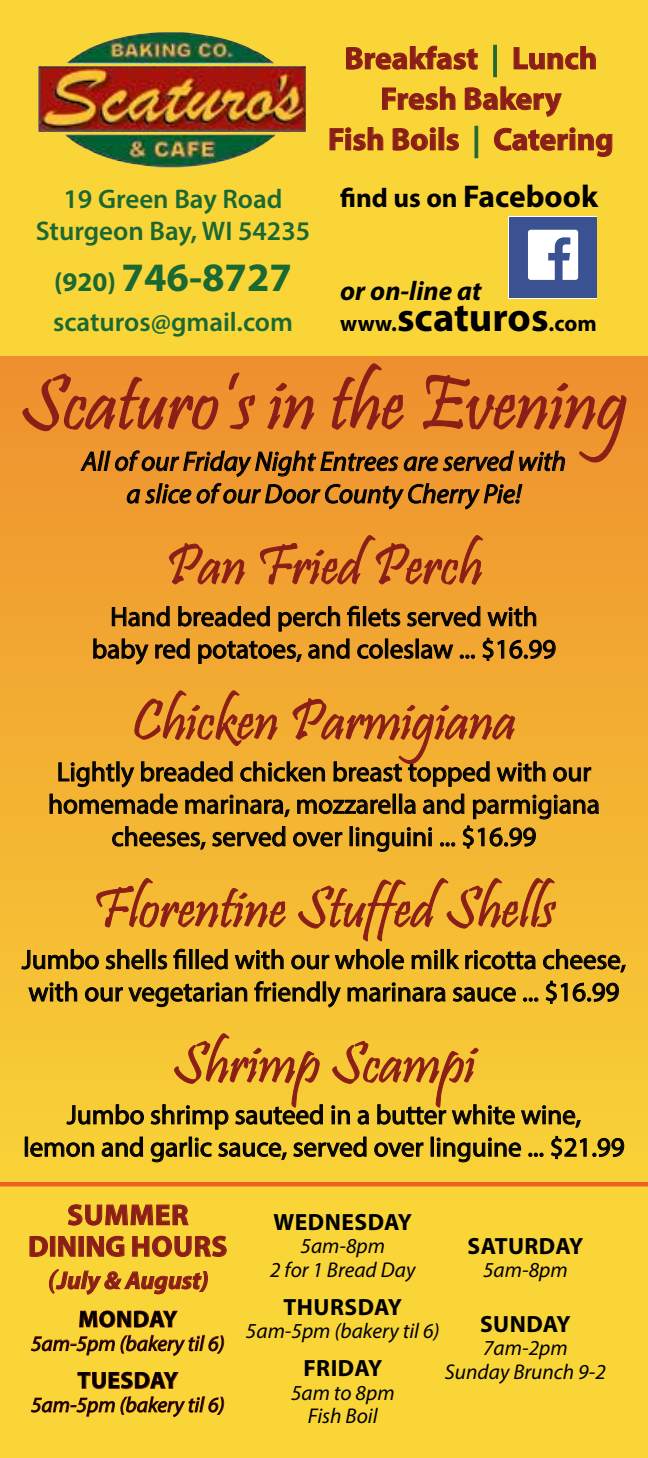
<style>
.page{position:relative;width:648px;height:1458px;background:#fad538}
.page>*{position:absolute;margin:0;border:0;box-sizing:border-box;transform-origin:0 0}
.t1{font:78.75px "Pristina";color:#8b1f17}
.t2{font:58.5px "Pristina";color:#8b1f17}
.t3{font:700 40.5px "Myriad Pro";color:#1b6833}
.t4{font:700 31.5px/40.5px "Myriad Pro";color:#8b1f17;text-align:center}
.t5{font:700 29.25px/31.5px "Myriad Pro";letter-spacing:.02em;color:#8b1f17;text-align:center}
.t6{font:27px/32.4px "Myriad Pro";color:#000;text-align:center}
.t7{font:27px/32.4px "Myriad Pro";color:#020202;text-align:center}
.t8{font:italic 27px/32.4px "Myriad Pro";color:#000;text-align:center}
.t9{font:600 27px/32.4px "Myriad Pro";color:#1b6833;text-align:center}
.t10{font:700 27px "Myriad Pro";color:#000}
.t11{font:italic 700 27px "Myriad Pro";color:#000}
.t12{font:italic 700 24.75px "Myriad Pro";color:#8b1f17}
.t13{font:700 23.62px "Myriad Pro";letter-spacing:.02em;color:#000}
.t14{font:700 22.5px "Myriad Pro";letter-spacing:.01em;color:#000}
.t15{font:italic 21.38px/23.6px "Myriad Pro";color:#000;text-align:center}
.s1{font-size:27px}
.s2{font-family:"Minion Pro";color:#1b6833}
.s3{font-size:31.5px}
.s4{font-size:40.5px}
.s5{font-family:"Minion Pro";font-size:27px}
</style>
<div class="page">
<div style="left:0;top:357px;width:648px;height:844px;background:linear-gradient(to bottom,#ee8f2f,#f7d237)"></div>
<img style="left:38px;top:32px;width:268px;height:136px">
<svg style="left:346px;top:45px;width:132px;height:25px"></svg>
<svg style="left:513px;top:46px;width:83px;height:24px"></svg>
<svg style="left:382px;top:86px;width:74px;height:25px"></svg>
<svg style="left:464px;top:86px;width:98px;height:31px"></svg>
<svg style="left:329px;top:127px;width:55px;height:24px"></svg>
<svg style="left:392px;top:127px;width:43px;height:24px"></svg>
<div style="left:439px;top:128px;width:5px;height:22px;border:1px solid #8b1f17"></div>
<svg style="left:446px;top:133px;width:13px;height:18px"></svg>
<div style="left:475px;top:126px;width:3px;height:32px;border:1px solid #1b6833"></div>
<svg style="left:494px;top:127px;width:119px;height:30px"></svg>
<svg style="left:22px;top:356px;width:605px;height:154px;background:#de882b"></svg>
<svg style="left:515px;top:484px;width:8px;height:20px"></svg>
<svg style="left:168px;top:542px;width:77px;height:43px;background:#e08a2c"></svg>
<svg style="left:259px;top:534px;width:225px;height:51px;background:#e28d2d"></svg>
<svg style="left:111px;top:605px;width:59px;height:22px"></svg>
<svg style="left:178px;top:605px;width:93px;height:22px;background:#b07824"></svg>
<svg style="left:278px;top:605px;width:63px;height:27px;background:#bf8227"></svg>
<svg style="left:347px;top:605px;width:14px;height:22px"></svg>
<div style="left:363px;top:607px;width:3px;height:19px;border:1px solid #000"></div>
<svg style="left:368px;top:608px;width:33px;height:19px"></svg>
<svg style="left:407px;top:605px;width:74px;height:22px;background:#b57b25"></svg>
<svg style="left:487px;top:605px;width:50px;height:22px"></svg>
<svg style="left:93px;top:638px;width:56px;height:27px;background:#bc8226"></svg>
<svg style="left:155px;top:638px;width:35px;height:22px"></svg>
<svg style="left:198px;top:640px;width:104px;height:25px;background:#bc8226"></svg>
<svg style="left:308px;top:638px;width:42px;height:22px"></svg>
<svg style="left:357px;top:644px;width:27px;height:16px"></svg>
<div style="left:385px;top:639px;width:3px;height:19px;border:1px solid #000"></div>
<svg style="left:390px;top:639px;width:64px;height:21px"></svg>
<svg style="left:460px;top:655px;width:15px;height:3px"></svg>
<svg style="left:482px;top:637px;width:74px;height:25px;background:#bd8226"></svg>
<svg style="left:49px;top:690px;width:550px;height:163px;background:#d69a2c"></svg>
<svg style="left:95px;top:877px;width:191px;height:51px;background:#e6a52f"></svg>
<svg style="left:297px;top:877px;width:260px;height:65px;background:#e8a830"></svg>
<svg style="left:21px;top:948px;width:124px;height:22px;background:#bf9429"></svg>
<div style="left:146px;top:949px;width:3px;height:20px;border:1px solid #000"></div>
<svg style="left:157px;top:948px;width:30px;height:22px"></svg>
<svg style="left:200px;top:948px;width:28px;height:22px"></svg>
<svg style="left:234px;top:948px;width:50px;height:22px"></svg>
<svg style="left:291px;top:948px;width:94px;height:22px;background:#c19629"></svg>
<svg style="left:391px;top:954px;width:14px;height:16px"></svg>
<svg style="left:411px;top:950px;width:26px;height:20px"></svg>
<svg style="left:446px;top:948px;width:90px;height:22px;background:#bb9128"></svg>
<svg style="left:542px;top:948px;width:84px;height:25px;background:#c29729"></svg>
<svg style="left:28px;top:981px;width:50px;height:21px"></svg>
<svg style="left:84px;top:983px;width:164px;height:25px;background:#c29a2a"></svg>
<svg style="left:254px;top:980px;width:67px;height:22px"></svg>
<div style="left:323px;top:982px;width:3px;height:19px;border:1px solid #000"></div>
<svg style="left:327px;top:987px;width:14px;height:21px"></svg>
<svg style="left:347px;top:983px;width:99px;height:19px;background:#b08b26"></svg>
<svg style="left:452px;top:987px;width:65px;height:15px"></svg>
<svg style="left:524px;top:998px;width:14px;height:3px"></svg>
<svg style="left:545px;top:980px;width:75px;height:24px;background:#be9629"></svg>
<svg style="left:66px;top:1033px;width:258px;height:97px"></svg>
<svg style="left:332px;top:1040px;width:249px;height:88px"></svg>
<div style="left:25px;top:1137px;width:3px;height:19px;border:1px solid #000"></div>
<svg style="left:30px;top:1142px;width:65px;height:16px"></svg>
<svg style="left:101px;top:1136px;width:43px;height:22px"></svg>
<svg style="left:150px;top:1142px;width:38px;height:21px"></svg>
<div style="left:189px;top:1137px;width:3px;height:19px;border:1px solid #000"></div>
<svg style="left:195px;top:1138px;width:17px;height:20px"></svg>
<svg style="left:218px;top:1142px;width:69px;height:19px"></svg>
<svg style="left:293px;top:1136px;width:74px;height:22px"></svg>
<svg style="left:374px;top:1142px;width:50px;height:16px"></svg>
<svg style="left:431px;top:1137px;width:91px;height:26px"></svg>
<svg style="left:529px;top:1153px;width:14px;height:4px"></svg>
<svg style="left:550px;top:1135px;width:37px;height:25px"></svg>
<svg style="left:593px;top:1137px;width:32px;height:21px"></svg>
<div style="left:509px;top:216px;width:88px;height:83px;background:#3a5291"></div>
<svg style="left:528px;top:230px;width:50px;height:50px"></svg>
<svg style="left:68px;top:1204px;width:121px;height:22px"></svg>
<svg style="left:29px;top:1235px;width:19px;height:22px"></svg>
<div style="left:50px;top:1237px;width:5px;height:19px;border:1px solid #8b1f17"></div>
<svg style="left:58px;top:1236px;width:18px;height:21px"></svg>
<svg style="left:86px;top:1235px;width:39px;height:22px"></svg>
<svg style="left:132px;top:1235px;width:95px;height:23px"></svg>
<svg style="left:49px;top:1269px;width:159px;height:26px"></svg>
<svg style="left:79px;top:1310px;width:99px;height:18px"></svg>
<svg style="left:30px;top:1334px;width:195px;height:22px"></svg>
<svg style="left:77px;top:1371px;width:102px;height:19px"></svg>
<svg style="left:30px;top:1396px;width:195px;height:22px"></svg>
<hr style="left:0;top:1182px;width:648px;height:4px;background:#ec6124">
<p class="t9" style="left:36px;top:182px;width:276px">19 Green Bay Road<br>Sturgeon Bay, WI 54235</p>
<h3 class="t3" style="left:54px;top:251px;width:239px"><span class="s1">(920)</span> 746-8727</h3>
<p class="t9" style="left:53px;top:305px;width:241px">scaturos@gmail.com</p>
<p class="t4" style="left:328px;top:37px;width:287px">Breakfast <span class="s2">|</span> Lunch<br>Fresh Bakery<br>Fish Boils <span class="s2">|</span> Catering</p>
<p class="t10" style="left:340px;top:181px;width:259px">find us on <span class="s3">Facebook</span></p>
<p class="t11" style="left:340px;top:273px;width:143px">or on-line at</p>
<p class="t14" style="left:340px;top:309px;width:258px">www.<span class="s4">scaturos</span>.com</p>
<h1 class="t1" style="left:20px;top:360px;width:609px">Scaturo’s in the Evening</h1>
<p class="t8" style="left:82px;top:445px;width:486px">All of our Friday Night Entrees are served with a slice of our Door County Cherry Pie!</p>
<h2 class="t2" style="left:165px;top:533px;width:319px">Pan Fried Perch</h2>
<p class="t6" style="left:92px;top:600px;width:466px">Hand breaded perch filets served with baby red potatoes, and coleslaw ... $16.99</p>
<h2 class="t2" style="left:132px;top:688px;width:386px">Chicken Parmigiana</h2>
<p class="t7" style="left:48px;top:755px;width:553px">Lightly breaded chicken breast topped with our homemade marinara, mozzarella and parmigiana cheeses, served over linguini ... $16.99</p>
<h2 class="t2" style="left:93px;top:876px;width:464px">Florentine Stuffed Shells</h2>
<p class="t6" style="left:22px;top:943px;width:606px;text-align:left">Jumbo shells filled with our whole milk ricotta cheese, with our vegetarian friendly marinara sauce ... $16.99</p>
<h2 class="t2" style="left:173px;top:1031px;width:304px">Shrimp Scampi</h2>
<p class="t6" style="left:23px;top:1098px;width:603px">Jumbo shrimp sauteed in a butter white wine,<br>lemon and garlic sauce, served over linguine ... $21.99</p>
<p class="t5" style="left:28px;top:1198px;width:201px">SUMMER<br>DINING HOURS</p>
<p class="t12" style="left:47px;top:1264px;width:163px"><span class="s5">(</span>July &amp; August)</p>
<p class="t13" style="left:78px;top:1304px;width:100px">MONDAY</p>
<p class="t15" style="left:31px;top:1331px;width:195px">5am-5pm (bakery til 6)</p>
<p class="t13" style="left:78px;top:1365px;width:102px">TUESDAY</p>
<p class="t15" style="left:31px;top:1393px;width:195px">5am-5pm (bakery til 6)</p>
<p class="t13" style="left:274px;top:1206px;width:140px">WEDNESDAY</p>
<p class="t15" style="left:270px;top:1234px;width:147px">5am-8pm<br>2 for 1 Bread Day</p>
<p class="t13" style="left:284px;top:1291px;width:120px">THURSDAY</p>
<p class="t15" style="left:246px;top:1319px;width:195px">5am-5pm (bakery til 6)</p>
<p class="t13" style="left:303px;top:1353px;width:80px">FRIDAY</p>
<p class="t15" style="left:291px;top:1380px;width:105px">5am to 8pm<br>Fish Boil</p>
<p class="t13" style="left:468px;top:1230px;width:117px">SATURDAY</p>
<p class="t15" style="left:483px;top:1258px;width:86px">5am-8pm</p>
<p class="t13" style="left:480px;top:1308px;width:92px">SUNDAY</p>
<p class="t15" style="left:445px;top:1336px;width:162px">7am-2pm<br>Sunday Brunch 9-2</p>
</div>
